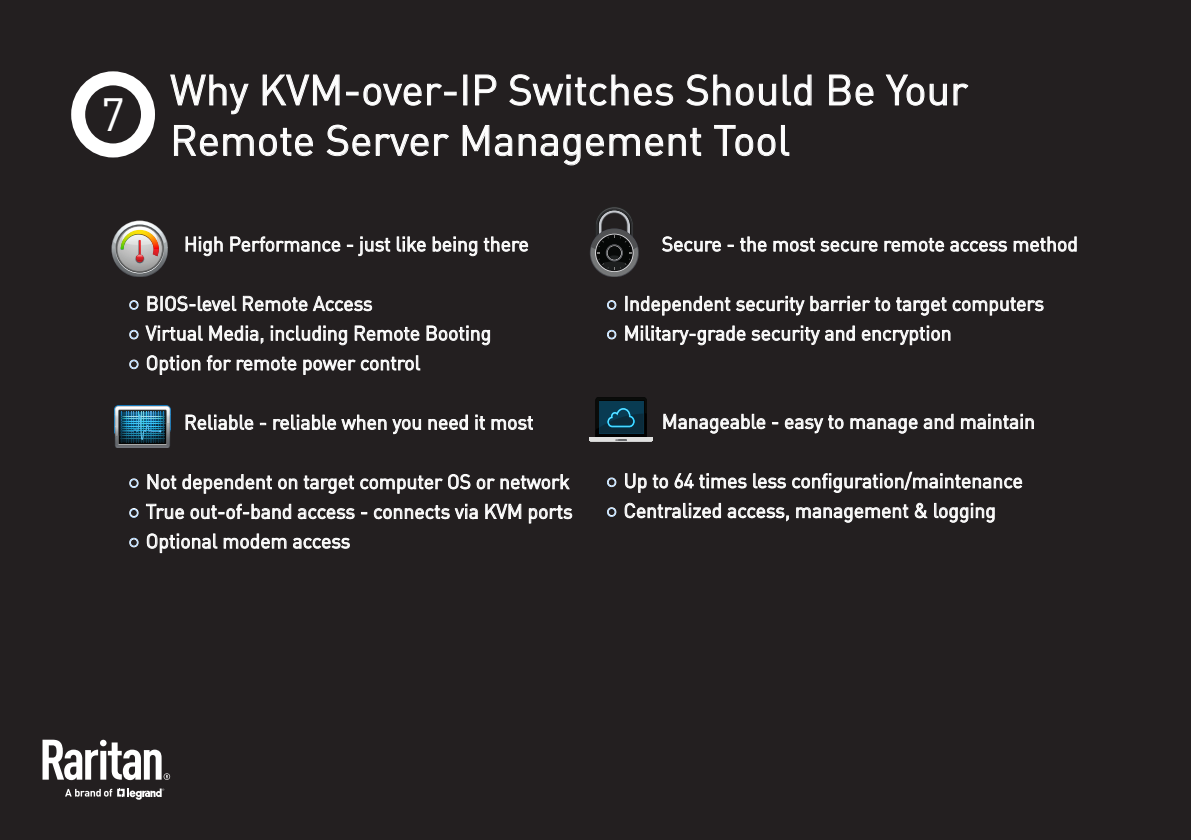
<style>
.page{position:relative;width:1191px;height:840px;background:#fff}
.page>*{position:absolute;margin:0;border:0;box-sizing:border-box;transform-origin:0 0}
.t1{font:46px "DIN Pro";color:#fff}
.t2{font:42px/50.4px "DIN Pro";color:#fff}
.t3{font:20px "DIN Pro";color:#fff}
.s1{font-family:"Arial Narrow";color:#99cdff}
</style>
<div class="page">
<div style="left:0;top:0;width:1191px;height:839px;background:#231f20"></div>
<div style="left:71px;top:71px;width:84px;height:86px;border:14px solid #fff;border-radius:50%"></div>
<svg style="left:170px;top:74px;width:79px;height:41px"></svg>
<svg style="left:262px;top:74px;width:78px;height:32px"></svg>
<svg style="left:346px;top:83px;width:110px;height:23px"></svg>
<svg style="left:475px;top:74px;width:22px;height:32px"></svg>
<svg style="left:509px;top:74px;width:164px;height:32px"></svg>
<svg style="left:686px;top:74px;width:90px;height:32px"></svg>
<svg style="left:782px;top:74px;width:30px;height:32px"></svg>
<svg style="left:829px;top:74px;width:45px;height:32px"></svg>
<svg style="left:885px;top:74px;width:62px;height:32px"></svg>
<svg style="left:953px;top:83px;width:15px;height:23px"></svg>
<svg style="left:174px;top:125px;width:139px;height:31px"></svg>
<svg style="left:326px;top:124px;width:123px;height:32px"></svg>
<svg style="left:462px;top:125px;width:239px;height:41px"></svg>
<svg style="left:714px;top:125px;width:76px;height:31px"></svg>
<svg style="left:185px;top:236px;width:38px;height:20px"></svg>
<svg style="left:230px;top:236px;width:111px;height:16px"></svg>
<svg style="left:347px;top:236px;width:79px;height:20px"></svg>
<svg style="left:432px;top:236px;width:96px;height:20px"></svg>
<svg style="left:129px;top:300px;width:10px;height:10px"></svg>
<svg style="left:147px;top:295px;width:226px;height:16px"></svg>
<svg style="left:129px;top:329px;width:10px;height:11px"></svg>
<svg style="left:145px;top:325px;width:58px;height:16px"></svg>
<svg style="left:209px;top:325px;width:55px;height:19px"></svg>
<svg style="left:271px;top:325px;width:77px;height:20px"></svg>
<svg style="left:354px;top:325px;width:66px;height:16px"></svg>
<svg style="left:426px;top:325px;width:64px;height:20px"></svg>
<svg style="left:129px;top:359px;width:10px;height:10px"></svg>
<svg style="left:146px;top:355px;width:151px;height:20px"></svg>
<svg style="left:303px;top:355px;width:118px;height:20px"></svg>
<svg style="left:185px;top:414px;width:69px;height:16px"></svg>
<svg style="left:273px;top:414px;width:148px;height:20px"></svg>
<svg style="left:428px;top:414px;width:40px;height:16px"></svg>
<svg style="left:476px;top:415px;width:9px;height:15px"></svg>
<svg style="left:491px;top:416px;width:42px;height:14px"></svg>
<svg style="left:129px;top:478px;width:10px;height:10px"></svg>
<svg style="left:147px;top:474px;width:207px;height:20px"></svg>
<svg style="left:360px;top:474px;width:210px;height:20px"></svg>
<svg style="left:129px;top:508px;width:10px;height:10px"></svg>
<svg style="left:146px;top:503px;width:209px;height:16px"></svg>
<svg style="left:373px;top:504px;width:105px;height:15px"></svg>
<svg style="left:485px;top:503px;width:37px;height:16px"></svg>
<svg style="left:528px;top:505px;width:45px;height:18px"></svg>
<svg style="left:129px;top:537px;width:10px;height:10px"></svg>
<svg style="left:146px;top:533px;width:204px;height:20px"></svg>
<svg style="left:662px;top:236px;width:59px;height:16px"></svg>
<svg style="left:740px;top:236px;width:27px;height:16px"></svg>
<svg style="left:773px;top:237px;width:105px;height:15px"></svg>
<svg style="left:884px;top:237px;width:123px;height:15px"></svg>
<svg style="left:1013px;top:236px;width:64px;height:16px"></svg>
<svg style="left:607px;top:300px;width:10px;height:10px"></svg>
<svg style="left:625px;top:295px;width:419px;height:21px"></svg>
<svg style="left:607px;top:329px;width:10px;height:11px"></svg>
<svg style="left:625px;top:325px;width:230px;height:20px"></svg>
<svg style="left:861px;top:326px;width:90px;height:19px"></svg>
<svg style="left:663px;top:413px;width:103px;height:21px"></svg>
<svg style="left:784px;top:415px;width:60px;height:18px"></svg>
<svg style="left:850px;top:413px;width:104px;height:21px"></svg>
<svg style="left:961px;top:414px;width:73px;height:15px"></svg>
<svg style="left:607px;top:477px;width:10px;height:10px"></svg>
<svg style="left:625px;top:473px;width:43px;height:20px"></svg>
<svg style="left:674px;top:471px;width:348px;height:22px"></svg>
<svg style="left:607px;top:507px;width:10px;height:10px"></svg>
<svg style="left:624px;top:502px;width:97px;height:16px"></svg>
<svg style="left:727px;top:507px;width:62px;height:14px"></svg>
<svg style="left:796px;top:504px;width:112px;height:19px"></svg>
<svg style="left:914px;top:502px;width:13px;height:16px"></svg>
<svg style="left:934px;top:502px;width:61px;height:21px"></svg>
<svg style="left:114px;top:405px;width:57px;height:42px;background:#44748a"></svg>
<svg style="left:111px;top:220px;width:57px;height:56px"></svg>
<svg style="left:590px;top:207px;width:48px;height:69px"></svg>
<svg style="left:590px;top:397px;width:62px;height:44px;background:#213d49"></svg>
<svg style="left:65px;top:788px;width:99px;height:11px"></svg>
<svg style="left:43px;top:739px;width:127px;height:40px"></svg>
<p class="t1" style="left:101px;top:83px;width:26px">7</p>
<p class="t2" style="left:170px;top:63px;width:799px">Why KVM-over-IP Switches Should Be Your<br>Remote Server Management Tool</p>
<p class="t3" style="left:184px;top:230px;width:346px">High Performance - just like being there</p>
<p class="t3" style="left:662px;top:230px;width:417px">Secure - the most secure remote access method</p>
<p class="t3" style="left:130px;top:289px;width:244px"><span class="s1">○</span> BIOS-level Remote Access</p>
<p class="t3" style="left:130px;top:319px;width:363px"><span class="s1">○</span> Virtual Media, including Remote Booting</p>
<p class="t3" style="left:130px;top:349px;width:292px"><span class="s1">○</span> Option for remote power control</p>
<p class="t3" style="left:184px;top:408px;width:351px">Reliable - reliable when you need it most</p>
<p class="t3" style="left:130px;top:467px;width:441px"><span class="s1">○</span> Not dependent on target computer OS or network</p>
<p class="t3" style="left:130px;top:497px;width:444px"><span class="s1">○</span> True out-of-band access - connects via KVM ports</p>
<p class="t3" style="left:130px;top:527px;width:222px"><span class="s1">○</span> Optional modem access</p>
<p class="t3" style="left:607px;top:289px;width:438px"><span class="s1">○</span> Independent security barrier to target computers</p>
<p class="t3" style="left:607px;top:319px;width:346px"><span class="s1">○</span> Military-grade security and encryption</p>
<p class="t3" style="left:662px;top:407px;width:375px">Manageable - easy to manage and maintain</p>
<p class="t3" style="left:607px;top:467px;width:417px"><span class="s1">○</span> Up to 64 times less configuration/maintenance</p>
<p class="t3" style="left:607px;top:496px;width:390px"><span class="s1">○</span> Centralized access, management &amp; logging</p>
</div>
